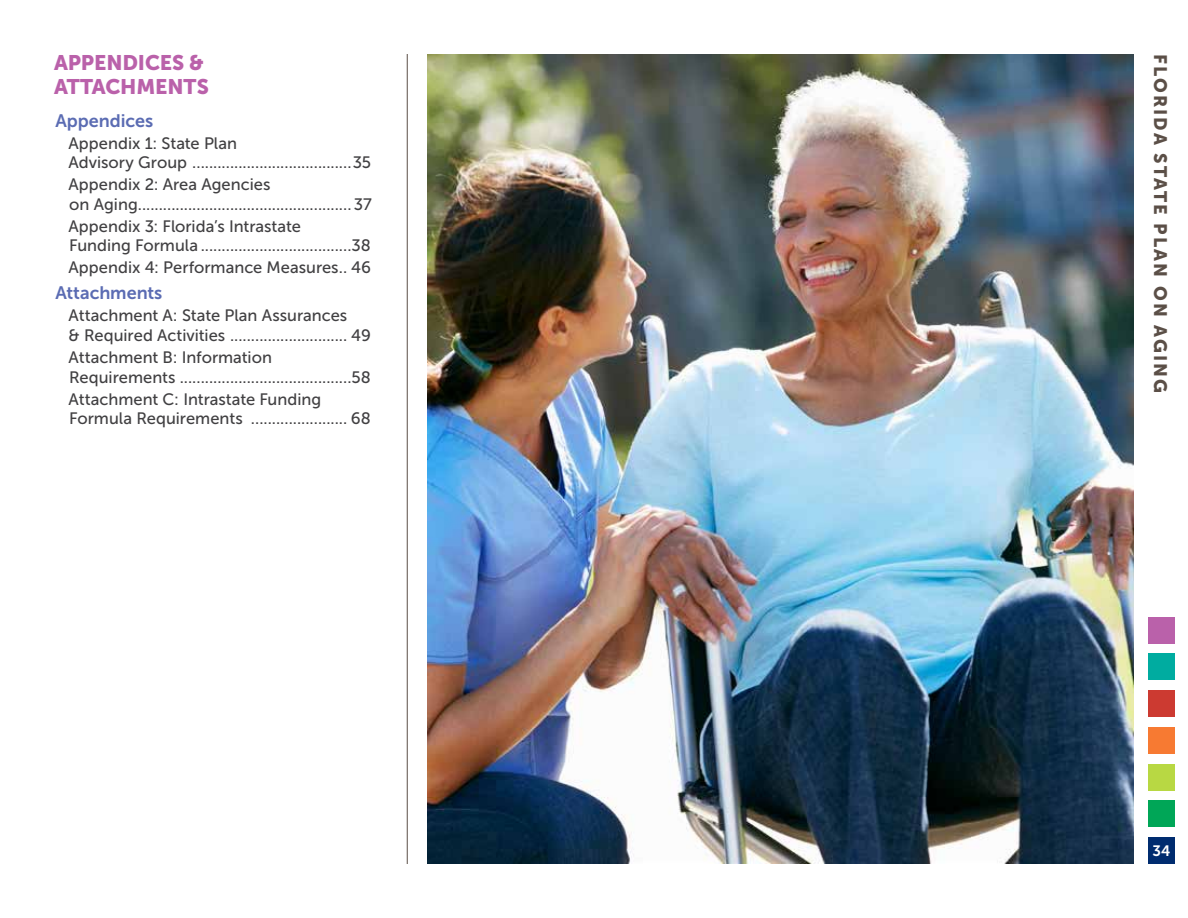
<style>
.page{position:relative;width:1188px;height:918px;background:#fff}
.page>*{position:absolute;margin:0;border:0;box-sizing:border-box;transform-origin:0 0}
.t1{font:21px/24px "Museo Sans 900";letter-spacing:-.01em;color:#ba61aa}
.t2{font:18px "Museo Sans 900";letter-spacing:.11em;color:#5b4f47}
.t3{font:18px "Museo Sans 700";color:#5b6cb3}
.t4{font:16.5px/19.5px "Museo Sans 500";color:#414042}
.t5{font:15px "Museo Sans 700";color:#fff}
</style>
<div class="page">
<div style="left:1148px;top:837px;width:27px;height:27px;background:#002c6f"></div>
<div style="left:1148px;top:617px;width:27px;height:27px;background:#ba61aa"></div>
<div style="left:1148px;top:653px;width:27px;height:27px;background:#00aca0"></div>
<div style="left:1148px;top:690px;width:27px;height:27px;background:#cc3a31"></div>
<div style="left:1148px;top:727px;width:27px;height:27px;background:#f77a32"></div>
<div style="left:1148px;top:764px;width:27px;height:27px;background:#b8d843"></div>
<div style="left:1148px;top:800px;width:27px;height:27px;background:#00a657"></div>
<hr style="left:407px;top:54px;width:1px;height:810px;background:#5b4f47">
<img style="left:428px;top:54px;width:706px;height:810px">
<p class="t1" style="left:54px;top:50px;width:156px">APPENDICES &amp;<br>ATTACHMENTS</p>
<p class="t3" style="left:55px;top:110px;width:99px">Appendices</p>
<p class="t4" style="left:69px;top:133px;width:304px">Appendix 1: State Plan<br>Advisory Group ......................................35</p>
<p class="t4" style="left:69px;top:175px;width:305px">Appendix 2: Area Agencies<br>on Aging...................................................37</p>
<p class="t4" style="left:69px;top:216px;width:304px">Appendix 3: Florida’s Intrastate<br>Funding Formula ....................................38</p>
<p class="t4" style="left:69px;top:258px;width:304px">Appendix 4: Performance Measures.. 46</p>
<p class="t3" style="left:55px;top:283px;width:109px">Attachments</p>
<p class="t4" style="left:69px;top:306px;width:304px">Attachment A: State Plan Assurances<br>&amp; Required Activities ............................ 49</p>
<p class="t4" style="left:69px;top:348px;width:304px">Attachment B: Information<br>Requirements .........................................58</p>
<p class="t4" style="left:69px;top:389px;width:304px">Attachment C: Intrastate Funding<br>Formula Requirements ....................... 68</p>
<p class="t2" style="left:1171px;top:54px;width:340px;rotate:90deg">FLORIDA STATE PLAN ON AGING</p>
<p class="t5" style="left:1153px;top:843px;width:19px">34</p>
</div>
